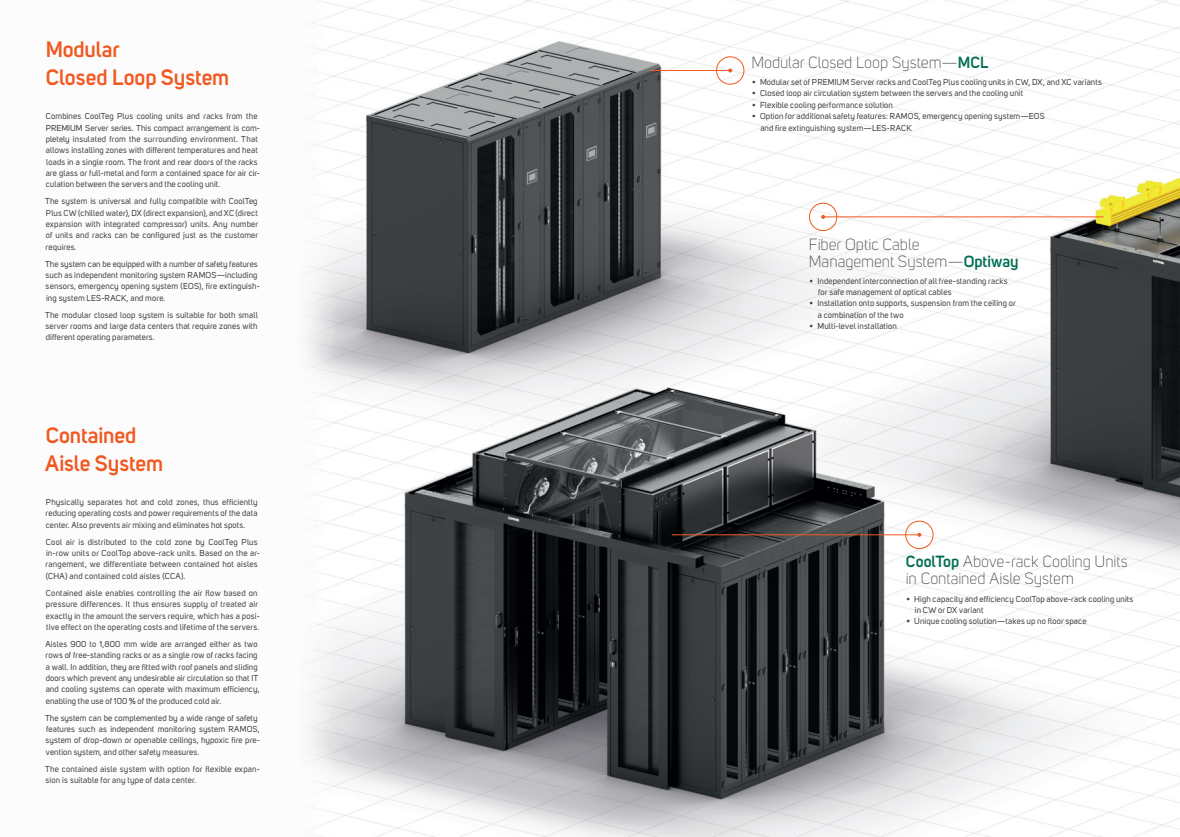
<style>
.page{position:relative;width:1180px;height:837px;background:#fff}
.page>*{position:absolute;margin:0;border:0;box-sizing:border-box;transform-origin:0 0}
.t1{font:600 22px/28.3px "Uni Sans";color:#f15921}
.t2{font:300 16px/17px "Uni Sans";color:#3e3e3f}
.t3{font:8.5px/11.3px "Uni Sans";letter-spacing:.015em;color:#3e3e3f}
.s1{font-weight:600;color:#006e53}
</style>
<div class="page">
<img style="left:304px;top:0;width:875px;height:836px">
<hr style="left:671px;top:534px;width:248px;height:1px;background:#f15921">
<svg style="left:917px;top:532px;width:4px;height:4px"></svg>
<div style="left:905px;top:520px;width:28px;height:29px;border:1px solid #f15921;border-radius:50%"></div>
<hr style="left:823px;top:216px;width:280px;height:1px;background:#f15921">
<svg style="left:821px;top:215px;width:4px;height:4px"></svg>
<div style="left:808px;top:203px;width:29px;height:28px;border:1px solid #f15921;border-radius:50%"></div>
<hr style="left:649px;top:70px;width:81px;height:1px;background:#f15921">
<svg style="left:728px;top:68px;width:4px;height:4px"></svg>
<div style="left:716px;top:56px;width:28px;height:29px;border:1px solid #f15921;border-radius:50%"></div>
<h1 class="t1" style="left:46px;top:37px;width:185px">Modular<br>Closed Loop System</h1>
<p class="t3" style="left:46px;top:111px;width:216px">Combines CoolTeg Plus cooling units and racks from the PREMIUM Server series. This compact arrangement is com&shy;pletely insulated from the surrounding environment. That allows installing zones with different temperatures and heat loads in a single room. The front and rear doors of the racks are glass or full-metal and form a contained space for air cir&shy;culation between the servers and the cooling unit.</p>
<p class="t3" style="left:45px;top:196px;width:214px;text-align:justify">The system is universal and fully compatible with CoolTeg Plus CW (chilled water), DX (direct expansion), and XC (direct expansion with integrated compressor) units. Any number of units and racks can be configured just as the customer requires.</p>
<p class="t3" style="left:45px;top:259px;width:216px">The system can be equipped with a number of safety features such as independent monitoring system RAMOS—including sensors, emergency opening system (EOS), fire extinguish&shy;ing system LES-RACK, and more.</p>
<p class="t3" style="left:45px;top:310px;width:214px;text-align:justify">The modular closed loop system is suitable for both small server rooms and large data centers that require zones with different operating parameters.</p>
<h1 class="t1" style="left:45px;top:422px;width:120px">Contained<br>Aisle System</h1>
<p class="t3" style="left:46px;top:497px;width:213px;text-align:justify">Physically separates hot and cold zones, thus efficiently reducing operating costs and power requirements of the data center. Also prevents air mixing and eliminates hot spots.</p>
<p class="t3" style="left:46px;top:536px;width:216px">Cool air is distributed to the cold zone by CoolTeg Plus in-row units or CoolTop above-rack units. Based on the ar&shy;rangement, we differentiate between contained hot aisles (CHA) and contained cold aisles (CCA).</p>
<p class="t3" style="left:46px;top:588px;width:216px">Contained aisle enables controlling the air flow based on pressure differences. It thus ensures supply of treated air exactly in the amount the servers require, which has a posi&shy;tive effect on the operating costs and lifetime of the servers.</p>
<p class="t3" style="left:45px;top:639px;width:216px">Aisles 900 to 1,800 mm wide are arranged either as two rows of free-standing racks or as a single row of racks facing a wall. In addition, they are fitted with roof panels and sliding doors which prevent any undesirable air circulation so that IT and cooling systems can operate with maximum efficiency, enabling the use of 100 % of the produced cold air.</p>
<p class="t3" style="left:45px;top:712px;width:216px">The system can be complemented by a wide range of safety features such as independent monitoring system RAMOS, system of drop-down or openable ceilings, hypoxic fire pre&shy;vention system, and other safety measures.</p>
<p class="t3" style="left:45px;top:763px;width:216px">The contained aisle system with option for flexible expan&shy;sion is suitable for any type of data center.</p>
<h2 class="t2" style="left:751px;top:56px;width:238px">Modular Closed Loop System—<span class="s1">MCL</span></h2>
<p class="t3" style="left:752px;top:77px;width:351px">• Modular set of PREMIUM Server racks and CoolTeg Plus cooling units in CW, DX, and XC variants</p>
<p class="t3" style="left:752px;top:89px;width:272px">• Closed loop air circulation system between the servers and the cooling unit</p>
<p class="t3" style="left:752px;top:100px;width:142px">• Flexible cooling performance solution</p>
<p class="t3" style="left:760px;top:111px;width:286px;text-indent:-8px">• Option for additional safety features: RAMOS, emergency opening system—EOS and fire extinguishing system—LES-RACK</p>
<h2 class="t2" style="left:808px;top:237px;width:211px">Fiber Optic Cable<br>Management System—<span class="s1">Optiway</span></h2>
<p class="t3" style="left:818px;top:276px;width:191px;text-indent:-9px">• Independent interconnection of all free-standing racks for safe management of optical cables</p>
<p class="t3" style="left:817px;top:298px;width:199px;text-indent:-8px">• Installation onto supports, suspension from the ceiling or a combination of the two</p>
<p class="t3" style="left:809px;top:321px;width:89px">• Multi-level installation</p>
<h2 class="t2" style="left:905px;top:555px;width:223px"><span class="s1">CoolTop</span> Above-rack Cooling Units in Contained Aisle System</h2>
<p class="t3" style="left:914px;top:593px;width:220px;text-indent:-9px">• High capacity and efficiency CoolTop above-rack cooling units in CW or DX variant</p>
<p class="t3" style="left:906px;top:616px;width:182px">• Unique cooling solution—takes up no floor space</p>
</div>
